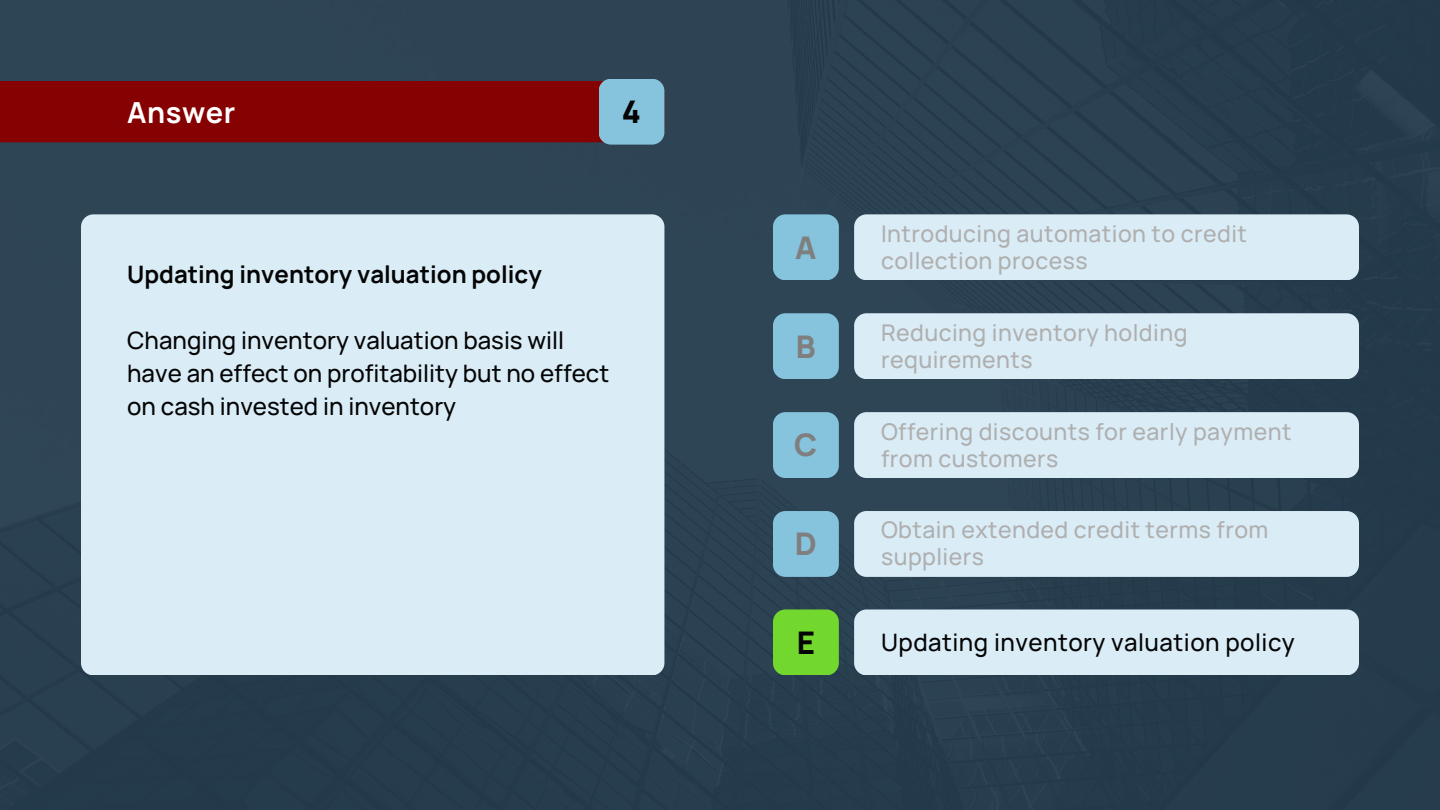
<style>
.page{position:relative;width:1440px;height:810px;background:#253d4f}
.page>*{position:absolute;margin:0;border:0;box-sizing:border-box;transform-origin:0 0}
.t1{font:800 31.1px "Manrope";color:#7f7f7f}
.t2{font:800 31.1px "Manrope";color:#040404}
.t3{font:700 29px "Manrope";letter-spacing:.02em;color:#fff}
.t4{font:500 24px/33px "Manrope";color:#040404}
.t5{font:500 24px "Manrope";letter-spacing:.02em;color:#040404}
.t6{font:700 24px "Manrope";color:#040404}
.t7{font:500 23px/27px "Manrope";letter-spacing:.02em;color:#afafaf}
</style>
<div class="page">
<div style="left:0;top:81px;width:664px;height:61px;background:#860101"></div>
<div style="left:599px;top:79px;width:65px;height:66px;background:#86c3dd;border-radius:12px"></div>
<div style="left:854px;top:214px;width:505px;height:66px;background:#daecf6;border-radius:12px"></div>
<div style="left:773px;top:214px;width:66px;height:66px;background:#86c3dd;border-radius:12px"></div>
<div style="left:773px;top:313px;width:66px;height:66px;background:#86c3dd;border-radius:12px"></div>
<div style="left:773px;top:412px;width:66px;height:66px;background:#86c3dd;border-radius:12px"></div>
<div style="left:773px;top:511px;width:66px;height:66px;background:#86c3dd;border-radius:12px"></div>
<div style="left:854px;top:313px;width:505px;height:66px;background:#daecf6;border-radius:12px"></div>
<div style="left:854px;top:412px;width:505px;height:66px;background:#daecf6;border-radius:12px"></div>
<div style="left:854px;top:511px;width:505px;height:66px;background:#daecf6;border-radius:12px"></div>
<div style="left:773px;top:609px;width:66px;height:66px;background:#73d82d;border-radius:12px"></div>
<div style="left:854px;top:609px;width:505px;height:66px;background:#daecf6;border-radius:12px"></div>
<div style="left:81px;top:214px;width:583px;height:461px;background:#daecf6;border-radius:12px"></div>
<p class="t3" style="left:127px;top:92px;width:110px">Answer</p>
<h1 class="t2" style="left:622px;top:90px;width:21px">4</h1>
<p class="t6" style="left:127px;top:257px;width:416px">Updating inventory valuation policy</p>
<p class="t4" style="left:127px;top:323px;width:484px">Changing inventory valuation basis will have an effect on profitability but no effect on cash invested in inventory</p>
<h1 class="t1" style="left:795px;top:226px;width:23px">A</h1>
<h1 class="t1" style="left:796px;top:324px;width:21px">B</h1>
<h1 class="t1" style="left:794px;top:423px;width:25px">C</h1>
<h1 class="t1" style="left:795px;top:522px;width:24px">D</h1>
<p class="t7" style="left:881px;top:220px;width:367px">Introducing automation to credit collection process</p>
<p class="t7" style="left:881px;top:318px;width:308px">Reducing inventory holding requirements</p>
<p class="t7" style="left:881px;top:417px;width:412px">Offering discounts for early payment from customers</p>
<p class="t7" style="left:881px;top:516px;width:389px">Obtain extended credit terms from suppliers</p>
<h1 class="t2" style="left:797px;top:621px;width:20px">E</h1>
<p class="t5" style="left:881px;top:625px;width:415px">Updating inventory valuation policy</p>
</div>
